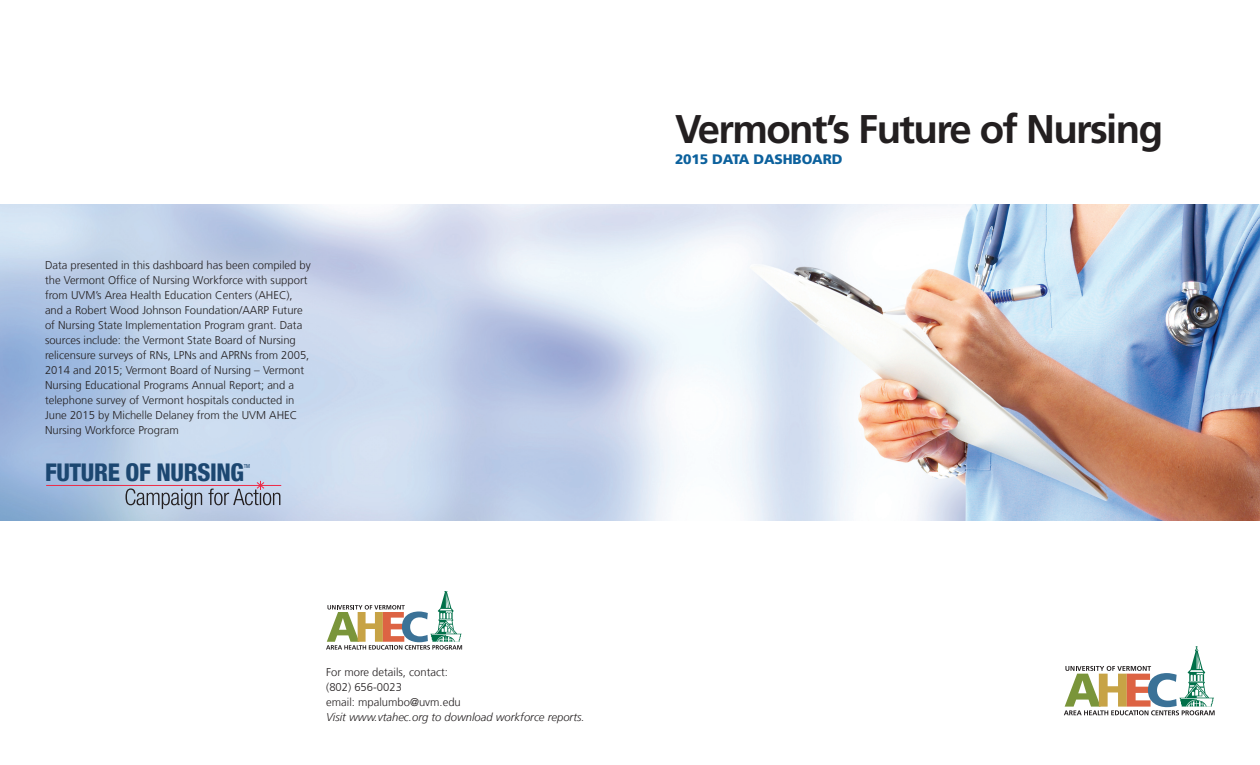
<style>
.page{position:relative;width:1260px;height:765px;background:#fff}
.page>*{position:absolute;margin:0;border:0;box-sizing:border-box;transform-origin:0 0}
.SUBHEAD{font:700 40px "Frutiger LT Com";letter-spacing:-.04em;color:#231f20}
.t1{font:800 condensed 24.38px "Helvetica Neue LT Com";letter-spacing:-.015em;color:#1c4771}
.SUBHEAD-2{font:900 13.75px "Frutiger LT Com";letter-spacing:-.01em;color:#0c619d}
.TEXT{font:300 11.25px/15px "Frutiger LT Com";color:#231f20}
.TEXT-2{font:italic 300 11.25px/15px "Frutiger LT Com";color:#231f20}
.t2{font:condensed 5.5px "Helvetica Neue LT Com";color:#1c4771}
.s1{font-style:normal}
</style>
<div class="page">
<img style="left:0;top:204px;width:1260px;height:317px">
<svg style="left:1064px;top:646px;width:151px;height:69px"></svg>
<svg style="left:326px;top:592px;width:136px;height:58px"></svg>
<hr style="left:46px;top:485px;width:235px;height:1px;background:#ed2a47">
<svg style="left:126px;top:481px;width:154px;height:28px"></svg>
<p class="TEXT" style="left:45px;top:257px;width:267px">Data presented in this dashboard has been compiled by the Vermont Office of Nursing Workforce with support from UVM’s Area Health Education Centers (AHEC), and a Robert Wood Johnson Foundation/AARP Future of Nursing State Implementation Program grant. Data sources include: the Vermont State Board of Nursing relicensure surveys of RNs, LPNs and APRNs from 2005, 2014 and 2015; Vermont Board of Nursing – Vermont Nursing Educational Programs Annual Report; and a telephone survey of Vermont hospitals conducted in June 2015 by Michelle Delaney from the UVM AHEC Nursing Workforce Program</p>
<p class="t1" style="left:45px;top:458px;width:201px">FUTURE OF NURSING</p>
<p class="t2" style="left:244px;top:463px;width:8px">TM</p>
<p class="TEXT" style="left:326px;top:665px;width:123px">For more details, contact:</p>
<p class="TEXT-2" style="left:326px;top:680px;width:260px"><span class="s1">(802) 656-0023<br>email: mpalumbo@uvm.edu<br></span>Visit www.vtahec.org to download workforce reports.</p>
<p class="SUBHEAD" style="left:675px;top:105px;width:490px">Vermont’s Future of Nursing</p>
<p class="SUBHEAD-2" style="left:675px;top:151px;width:169px">2015 DATA DASHBOARD</p>
</div>
